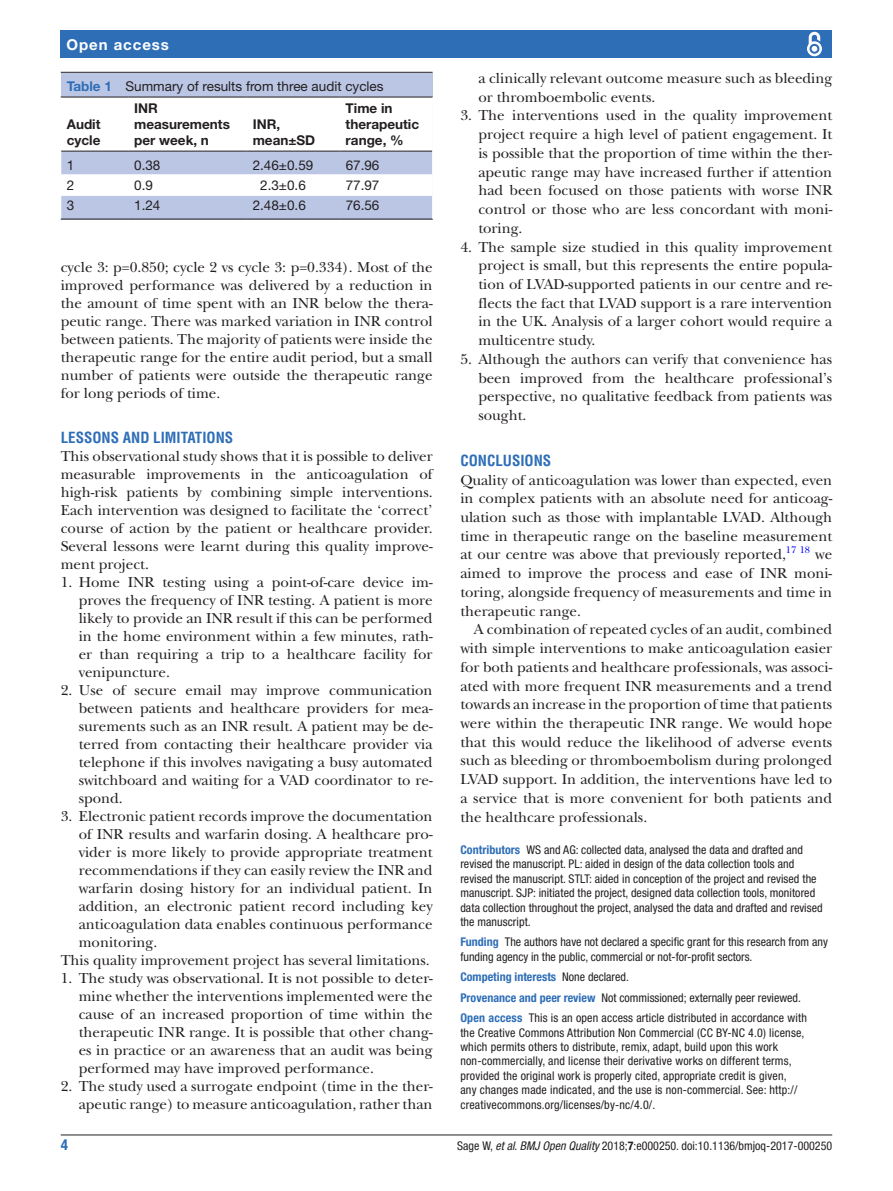
<style>
.page{position:relative;width:893px;height:1191px;background:#fff}
.page>*{position:absolute;margin:0;border:0;box-sizing:border-box;transform-origin:0 0}
.t1{font:15px/18.8px "New Baskerville";color:#231f20;text-align:justify}
.t2{font:700 condensed 15px "Helvetica LT Std";color:#2e6eb7}
.t3{font:700 15px "Helvetica Neue LT Std";letter-spacing:.065em;color:#fff}
.t4{font:700 condensed 15px "Helvetica Neue LT Std";color:#2e6eb7}
.t5{font:13.5px "Helvetica Neue LT Std";color:#231f20}
.t6{font:700 13.5px/16.2px "Helvetica Neue LT Std";color:#231f20}
.t7{font:condensed 12px/14.4px "Helvetica Neue LT Std";letter-spacing:.005em;color:#231f20}
.s1{font-weight:700;color:#2e6eb7}
.s2{font-style:italic}
.s3{font-weight:700}
</style>
<div class="page">
<hr style="left:61px;top:1134px;width:771px;height:1px;background:#231f20">
<div style="left:61px;top:31px;width:771px;height:27px;background:#2e6eb7"></div>
<svg style="left:807px;top:31px;width:15px;height:26px"></svg>
<div style="left:61px;top:73px;width:372px;height:146px;background:#bbc6e5"></div>
<hr style="left:61px;top:72px;width:372px;height:1px;background:#231f20">
<hr style="left:61px;top:219px;width:67px;height:1px;background:#231f20">
<hr style="left:128px;top:219px;width:119px;height:1px;background:#231f20">
<hr style="left:247px;top:219px;width:93px;height:1px;background:#231f20">
<hr style="left:340px;top:219px;width:93px;height:1px;background:#231f20">
<svg style="left:60px;top:97px;width:373px;height:122px"></svg>
<p class="t3" style="left:66px;top:35px;width:104px">Open access</p>
<p class="t5" style="left:67px;top:78px;width:318px"><span class="s1">Table 1</span> Summary of results from three audit cycles</p>
<p class="t6" style="left:67px;top:116px;width:35px">Audit cycle</p>
<p class="t6" style="left:134px;top:99px;width:97px">INR measurements per week, n</p>
<p class="t6" style="left:346px;top:99px;width:75px">Time in therapeutic range, %</p>
<p class="t6" style="left:253px;top:116px;width:64px">INR, mean±SD</p>
<p class="t5" style="left:67px;top:157px;width:9px">1</p>
<p class="t5" style="left:134px;top:157px;width:28px">0.38</p>
<p class="t5" style="left:253px;top:157px;width:62px">2.46±0.59</p>
<p class="t5" style="left:346px;top:157px;width:35px">67.96</p>
<p class="t5" style="left:67px;top:177px;width:9px">2</p>
<p class="t5" style="left:134px;top:177px;width:20px">0.9</p>
<p class="t5" style="left:260px;top:177px;width:47px">2.3±0.6</p>
<p class="t5" style="left:346px;top:177px;width:35px">77.97</p>
<p class="t5" style="left:67px;top:197px;width:9px">3</p>
<p class="t5" style="left:134px;top:197px;width:28px">1.24</p>
<p class="t5" style="left:253px;top:197px;width:55px">2.48±0.6</p>
<p class="t5" style="left:346px;top:197px;width:35px">76.56</p>
<p class="t1" style="left:61px;top:258px;width:373px;line-height:18px">cycle 3: p=0.850; cycle 2 vs cycle 3: p=0.334). Most of the improved performance was delivered by a reduction in the amount of time spent with an INR below the thera&shy;peutic range. There was marked variation in INR control between patients. The majority of patients were inside the therapeutic range for the entire audit period, but a small number of patients were outside the therapeutic range for long periods of time.</p>
<p class="t2" style="left:61px;top:428px;width:174px">LESSONS AND LIMITATIONS</p>
<p class="t1" style="left:61px;top:447px;width:373px;line-height:18px">This observational study shows that it is possible to deliver measurable improvements in the anticoagulation of high-risk patients by combining simple interventions.<br>Each intervention was designed to facilitate the ‘correct’ course of action by the patient or healthcare provider.<br>Several lessons were learnt during this quality improve&shy;ment project.</p>
<p class="t1" style="left:79px;top:573px;width:355px;line-height:18px;text-indent:-18px">1. Home INR testing using a point-of-care device im&shy;proves the frequency of INR testing. A patient is more likely to provide an INR result if this can be performed in the home environment within a few minutes, rath&shy;er than requiring a trip to a healthcare facility for venipuncture.</p>
<p class="t1" style="left:79px;top:681px;width:355px;line-height:18px;text-indent:-18px">2. Use of secure email may improve communication between patients and healthcare providers for mea&shy;surements such as an INR result. A patient may be de&shy;terred from contacting their healthcare provider via telephone if this involves navigating a busy automated switchboard and waiting for a VAD coordinator to re&shy;spond.</p>
<p class="t1" style="left:61px;top:807px;width:373px">3. Electronic patient records improve the documentation</p>
<p class="t1" style="left:79px;top:825px;width:355px">of INR results and warfarin dosing. A healthcare pro-</p>
<p class="t1" style="left:79px;top:843px;width:355px">vider is more likely to provide appropriate treatment</p>
<p class="t1" style="left:79px;top:861px;width:355px">recommendations if they can easily review the INR and</p>
<p class="t1" style="left:79px;top:879px;width:355px">warfarin dosing history for an individual patient. In</p>
<p class="t1" style="left:79px;top:897px;width:355px">addition, an electronic patient record including key</p>
<p class="t1" style="left:79px;top:915px;width:355px">anticoagulation data enables continuous performance</p>
<p class="t1" style="left:79px;top:933px;width:80px">monitoring.</p>
<p class="t1" style="left:61px;top:951px;width:371px">This quality improvement project has several limitations.</p>
<p class="t1" style="left:79px;top:969px;width:355px;line-height:18px;text-indent:-18px">1. The study was observational. It is not possible to deter&shy;mine whether the interventions implemented were the cause of an increased proportion of time within the therapeutic INR range. It is possible that other chang&shy;es in practice or an awareness that an audit was being performed may have improved performance.</p>
<p class="t1" style="left:61px;top:1077px;width:373px;line-height:18px;text-align:right">2. The study used a surrogate endpoint (time in the ther&shy;apeutic range) to measure anticoagulation, rather than</p>
<p class="t1" style="left:478px;top:69px;width:355px">a clinically relevant outcome measure such as bleeding or thromboembolic events.</p>
<p class="t1" style="left:478px;top:106px;width:355px;text-indent:-18px">3. The interventions used in the quality improvement project require a high level of patient engagement. It is possible that the proportion of time within the ther&shy;apeutic range may have increased further if attention had been focused on those patients with worse INR control or those who are less concordant with moni&shy;toring.</p>
<p class="t1" style="left:478px;top:237px;width:355px;text-indent:-18px">4. The sample size studied in this quality improvement project is small, but this represents the entire popula&shy;tion of LVAD-supported patients in our centre and re&shy;flects the fact that LVAD support is a rare intervention in the UK. Analysis of a larger cohort would require a multicentre study.</p>
<p class="t1" style="left:478px;top:350px;width:355px;text-indent:-18px">5. Although the authors can verify that convenience has been improved from the healthcare professional’s perspective, no qualitative feedback from patients was sought.</p>
<p class="t2" style="left:460px;top:451px;width:92px">CONCLUSIONS</p>
<p class="t1" style="left:460px;top:470px;width:373px">Quality of anticoagulation was lower than expected, even in complex patients with an absolute need for anticoag&shy;ulation such as those with implantable LVAD. Although time in therapeutic range on the baseline measurement at our centre was above that previously reported,<sup>17</sup> <sup>18</sup> we aimed to improve the process and ease of INR moni&shy;toring, alongside frequency of measurements and time in therapeutic range.</p>
<p class="t1" style="left:460px;top:620px;width:373px;text-indent:14px">A combination of repeated cycles of an audit, combined with simple interventions to make anticoagulation easier for both patients and healthcare professionals, was associ&shy;ated with more frequent INR measurements and a trend towards an increase in the proportion of time that patients were within the therapeutic INR range. We would hope that this would reduce the likelihood of adverse events such as bleeding or thromboembolism during prolonged LVAD support. In addition, the interventions have led to a service that is more convenient for both patients and the healthcare professionals.</p>
<p class="t7" style="left:460px;top:842px;width:364px"><span class="s1">Contributors</span> WS and AG: collected data, analysed the data and drafted and revised the manuscript. PL: aided in design of the data collection tools and revised the manuscript. STLT: aided in conception of the project and revised the manuscript. SJP: initiated the project, designed data collection tools, monitored data collection throughout the project, analysed the data and drafted and revised the manuscript.</p>
<p class="t7" style="left:460px;top:935px;width:369px"><span class="s1">Funding</span> The authors have not declared a specific grant for this research from any funding agency in the public, commercial or not-for-profit sectors.</p>
<p class="t7" style="left:460px;top:966px;width:348px;line-height:20.4px"><span class="s1">Competing interests</span> None declared.<br><span class="s1">Provenance and peer review</span> Not commissioned; externally peer reviewed.<br><span class="s1">Open access</span> This is an open access article distributed in accordance with</p>
<p class="t7" style="left:460px;top:1025px;width:346px">the Creative Commons Attribution Non Commercial (CC BY-NC 4.0) license, which permits others to distribute, remix, adapt, build upon this work non-commercially, and license their derivative works on different terms, provided the original work is properly cited, appropriate credit is given, any changes made indicated, and the use is non-commercial. See: http:// creativecommons.org/licenses/by-nc/4.0/.</p>
<p class="t4" style="left:61px;top:1135px;width:9px">4</p>
<p class="t7" style="left:457px;top:1138px;width:377px">Sage W, <span class="s2">et al</span>. <span class="s2">BMJ Open Quality</span> 2018;<span class="s3">7</span>:e000250. doi:10.1136/bmjoq-2017-000250</p>
</div>
